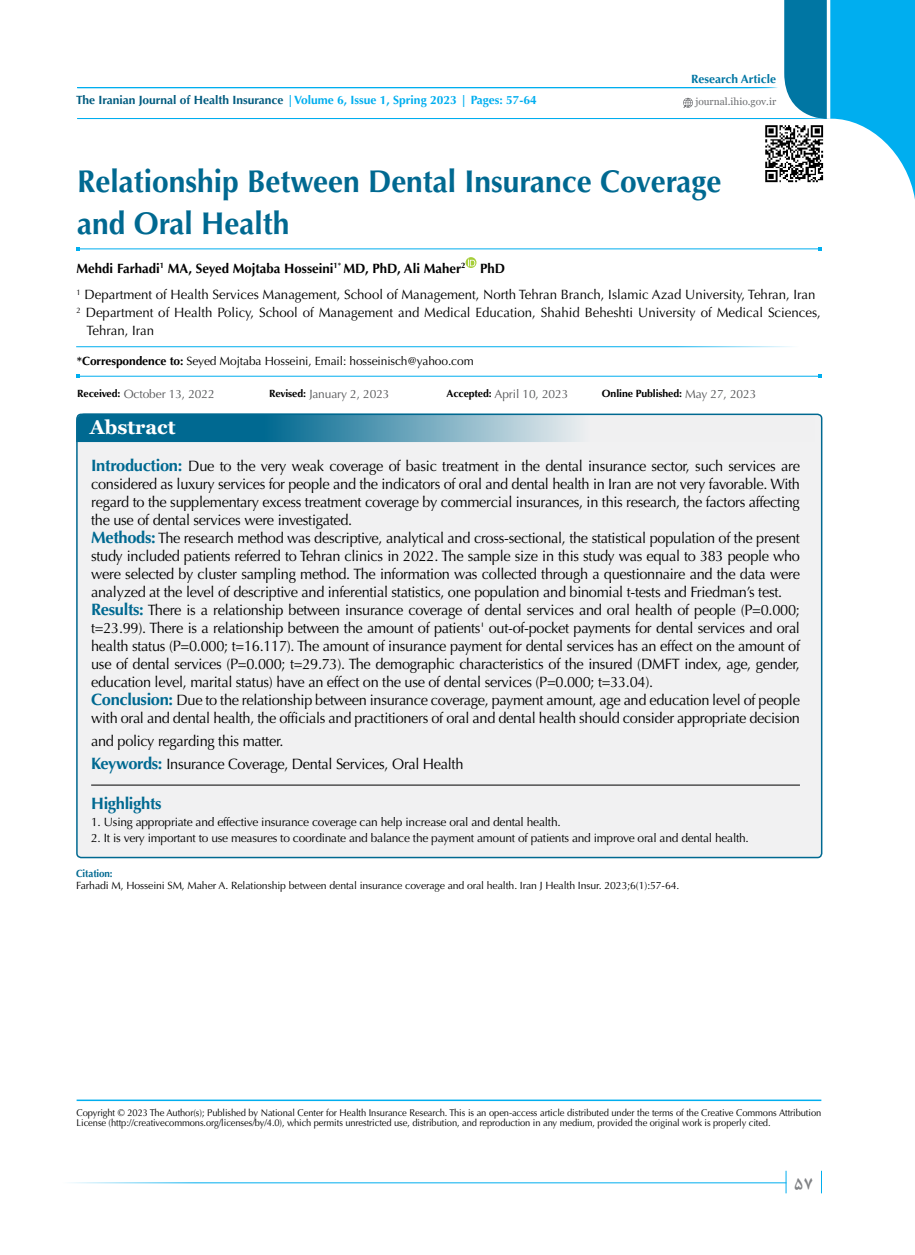
<style>
.page{position:relative;width:915px;height:1255px;background:#fff}
.page>*{position:absolute;margin:0;border:0;box-sizing:border-box;transform-origin:0 0}
.t1{font:700 31.5px/42px "Optima LT Std";color:#006991;scale:.95 1}
.t2{font:700 19.65px "Vani";color:#fff}
.t3{font:700 18px "B Nazanin";color:#808285}
.t4{font:700 16.5px "Optima LT Std";letter-spacing:-.02em;color:#006991}
.t5{font:15px/18px "Optima LT Std";letter-spacing:-.02em;color:#000}
.t6{font:13.5px/26.5px "Optima LT Std";color:#000}
.t7{font:12px "Optima LT Std";letter-spacing:-.02em;color:#000}
.t8{font:700 12px "Optima LT Std";color:#00aeef}
.t9{font:12px "Optima LT Std";letter-spacing:-.01em;color:#58595b}
.t10{font:700 12px "Optima LT Std";color:#0076a3}
.t11{font:10.5px "Optima LT Std";letter-spacing:-.01em;color:#000}
.t12{font:700 10.5px "Optima LT Std";letter-spacing:-.01em;color:#000}
.t13{font:700 10.5px "Optima LT Std";letter-spacing:-.01em;color:#006991;scale:.94 1}
.t14{font:10.2px "Vani";color:#6d6e71}
.t15{font:9.75px/10.5px "Optima LT Std";letter-spacing:-.01em;color:#000;scale:.96 1}
.s1{color:#005b7f}
.s2{font-weight:700}
.s3{font-weight:700;font-size:10.5px;color:#000}
.s4{font-weight:400;font-size:12px;color:#58595b}
.s5{font-weight:700;font-size:16.5px;color:#006991}
</style>
<div class="page">
<svg style="left:785px;top:1170px;width:1px;height:23px"></svg>
<hr style="left:53px;top:1182px;width:733px;height:1px;background:#00aeef">
<svg style="left:784px;top:0;width:130px;height:194px"></svg>
<hr style="left:77px;top:118px;width:786px;height:1px;background:#00aeef">
<div style="left:77px;top:414px;width:744px;height:443px;background:#f1f1f2;border-radius:4px"></div>
<svg style="left:76px;top:413px;width:739px;height:411px"></svg>
<hr style="left:78px;top:248px;width:741px;height:1px;background:#00aeef">
<hr style="left:78px;top:376px;width:741px;height:1px;background:#00aeef">
<hr style="left:76px;top:346px;width:745px;height:1px;background:#00aeef">
<hr style="left:91px;top:784px;width:708px;height:1px;background:#000">
<img style="left:765px;top:122px;width:61px;height:64px">
<hr style="left:77px;top:87px;width:701px;height:1px;background:#00aeef">
<svg style="left:683px;top:98px;width:9px;height:10px"></svg>
<hr style="left:77px;top:1099px;width:744px;height:1px;background:#00aeef">
<svg style="left:465px;top:257px;width:11px;height:11px"></svg>
<p class="t8" style="left:76px;top:93px;width:462px"><span class="s1">The Iranian Journal of Health Insurance</span> |Volume 6, Issue 1, Spring 2023 | Pages: 57-64</p>
<p class="t10" style="left:691px;top:72px;width:86px">Research Article</p>
<p class="t14" style="left:695px;top:95px;width:82px">journal.ihio.gov.ir</p>
<h1 class="t1" style="left:77px;top:161px;width:679px">Relationship Between Dental Insurance Coverage and Oral Health</h1>
<p class="t6" style="left:76px;top:255px;width:740px"><span class="s2">Mehdi Farhadi</span><sup>1</sup> <span class="s2">MA, Seyed Mojtaba Hosseini</span><sup>1*</sup> <span class="s2">MD, PhD, Ali Maher</span><sup>2</sup> <span class="s2">PhD<br></span><sup>1</sup> Department of Health Services Management, School of Management, North Tehran Branch, Islamic Azad University, Tehran, Iran</p>
<p class="t6" style="left:87px;top:303px;width:735px;line-height:18px;text-indent:-10px"><sup>2</sup> Department of Health Policy, School of Management and Medical Education, Shahid Beheshti University of Medical Sciences,<br>Tehran, Iran</p>
<p class="t7" style="left:77px;top:354px;width:398px"><span class="s2">*Correspondence to:</span> Seyed Mojtaba Hosseini, Email: hosseinisch@yahoo.com</p>
<p class="t9" style="left:77px;top:387px;width:139px"><span class="s3">Received:</span> October 13, 2022</p>
<p class="t9" style="left:269px;top:387px;width:122px"><span class="s3">Revised:</span> January 2, 2023</p>
<p class="t9" style="left:446px;top:387px;width:123px"><span class="s3">Accepted:</span> April 10, 2023</p>
<p class="t12" style="left:601px;top:387px;width:156px">Online Published: <span class="s4">May 27, 2023</span></p>
<h2 class="t2" style="left:90px;top:415px;width:87px">Abstract</h2>
<p class="t5" style="left:91px;top:457px;width:710px"><span class="s5">Introduction:</span> Due to the very weak coverage of basic treatment in the dental insurance sector, such services are considered as luxury services for people and the indicators of oral and dental health in Iran are not very favorable. With regard to the supplementary excess treatment coverage by commercial insurances, in this research, the factors affecting the use of dental services were investigated.<br><span class="s5">Methods:</span> The research method was descriptive, analytical and cross-sectional, the statistical population of the present study included patients referred to Tehran clinics in 2022. The sample size in this study was equal to 383 people who were selected by cluster sampling method. The information was collected through a questionnaire and the data were analyzed at the level of descriptive and inferential statistics, one population and binomial t-tests and Friedman’s test.<br><span class="s5">Results:</span> There is a relationship between insurance coverage of dental services and oral health of people (P=0.000; t=23.99). There is a relationship between the amount of patients' out-of-pocket payments for dental services and oral health status (P=0.000; t=16.117). The amount of insurance payment for dental services has an effect on the amount of use of dental services (P=0.000; t=29.73). The demographic characteristics of the insured (DMFT index, age, gender, education level, marital status) have an effect on the use of dental services (P=0.000; t=33.04).<br><span class="s5">Conclusion:</span> Due to the relationship between insurance coverage, payment amount, age and education level of people with oral and dental health, the officials and practitioners of oral and dental health should consider appropriate decision</p>
<p class="t5" style="left:91px;top:730px;width:374px;line-height:22.5px">and policy regarding this matter.<br><span class="s5">Keywords:</span> Insurance Coverage, Dental Services, Oral Health</p>
<p class="t4" style="left:91px;top:793px;width:72px">Highlights</p>
<p class="t7" style="left:91px;top:814px;width:471px">1. Using appropriate and effective insurance coverage can help increase oral and dental health.</p>
<p class="t7" style="left:91px;top:831px;width:659px">2. It is very important to use measures to coordinate and balance the payment amount of patients and improve oral and dental health.</p>
<p class="t13" style="left:76px;top:866px;width:40px">Citation:</p>
<p class="t11" style="left:76px;top:879px;width:604px">Farhadi M, Hosseini SM, Maher A. Relationship between dental insurance coverage and oral health. Iran J Health Insur. 2023;6(1):57-64.</p>
<p class="t15" style="left:77px;top:1107px;width:777px">Copyright © 2023 The Author(s); Published by National Center for Health Insurance Research. This is an open-access article distributed under the terms of the Creative Commons Attribution<br>License (http://creativecommons.org/licenses/by/4.0), which permits unrestricted use, distribution, and reproduction in any medium, provided the original work is properly cited.</p>
<p class="t3" style="left:793px;top:1172px;width:21px">57</p>
</div>
